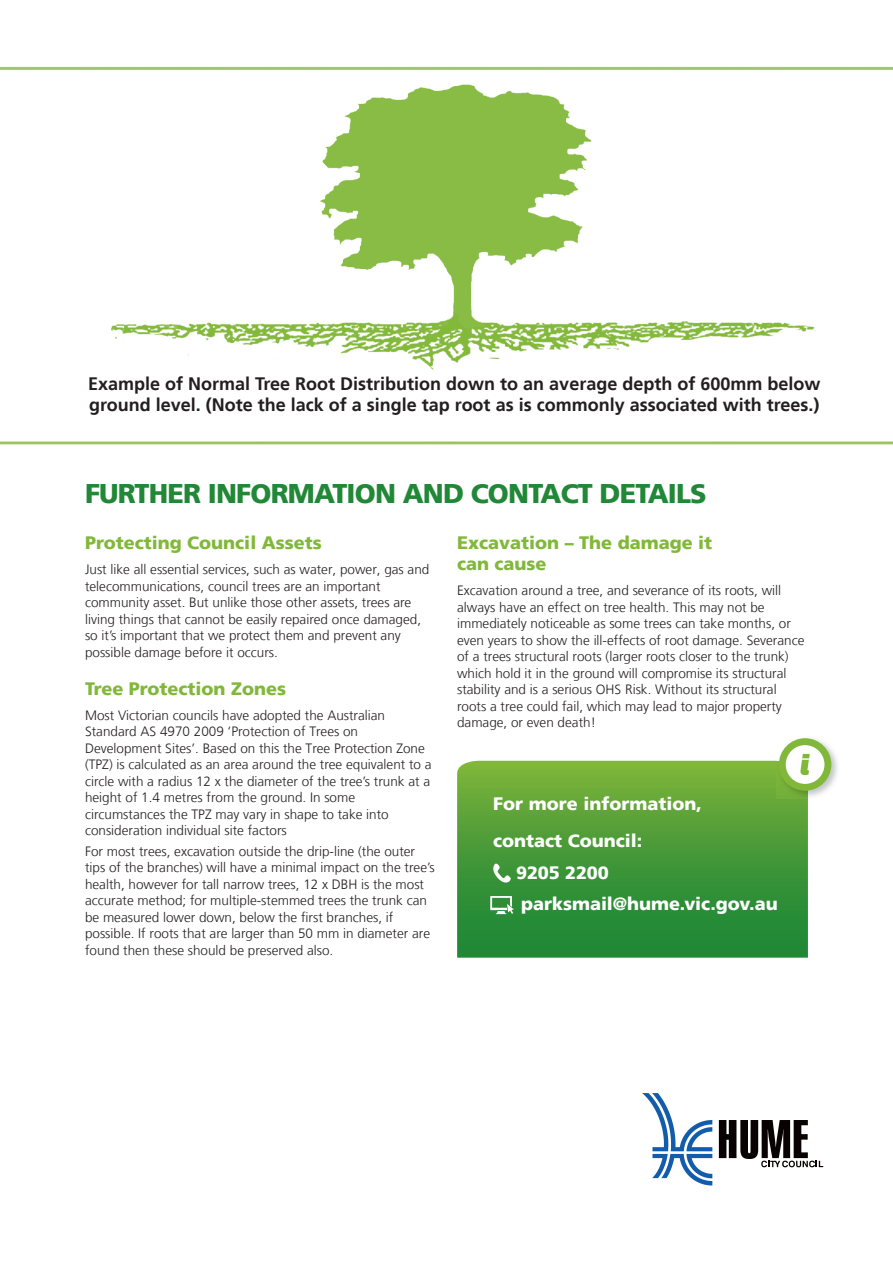
<style>
.page{position:relative;width:893px;height:1263px;background:#fff}
.page>*{position:absolute;margin:0;border:0;box-sizing:border-box;transform-origin:0 0}
.t1{font:900 27px "Frutiger LT";letter-spacing:-.03em;color:#208836}
.t2{font:700 18px/21px "Frutiger LT";color:#231f20}
.t3{font:900 18px/21px "Frutiger LT";color:#82b83a}
.t4{font:900 18px/37.2px "Frutiger LT";color:#fff}
.t5{font:300 13.5px/16.5px "Frutiger LT";color:#231f20}
</style>
<div class="page">
<svg style="left:457px;top:761px;width:351px;height:197px;background:#479a38"></svg>
<img style="left:0;top:66px;width:893px;height:379px">
<svg style="left:719px;top:1120px;width:104px;height:47px"></svg>
<svg style="left:642px;top:1093px;width:70px;height:92px"></svg>
<svg style="left:491px;top:862px;width:20px;height:23px"></svg>
<div style="left:72px;top:376px;width:764px;height:50px;background:#fff"></div>
<img style="left:808px;top:749px;width:30px;height:48px">
<img style="left:777px;top:761px;width:31px;height:38px">
<svg style="left:779px;top:738px;width:52px;height:53px"></svg>
<svg style="left:490px;top:896px;width:24px;height:18px"></svg>
<h2 class="t2" style="left:88px;top:373px;width:734px">Example of Normal Tree Root Distribution down to an average depth of 600mm below ground level. (Note the lack of a single tap root as is commonly associated with trees.)</h2>
<h1 class="t1" style="left:85px;top:477px;width:623px">FURTHER INFORMATION AND CONTACT DETAILS</h1>
<h2 class="t3" style="left:85px;top:532px;width:238px">Protecting Council Assets</h2>
<p class="t5" style="left:85px;top:561px;width:346px">Just like all essential services, such as water, power, gas and telecommunications, council trees are an important community asset. But unlike those other assets, trees are living things that cannot be easily repaired once damaged, so it’s important that we protect them and prevent any possible damage before it occurs.</p>
<h2 class="t3" style="left:85px;top:678px;width:203px">Tree Protection Zones</h2>
<p class="t5" style="left:85px;top:707px;width:348px">Most Victorian councils have adopted the Australian Standard AS 4970 2009 ‘Protection of Trees on Development Sites’. Based on this the Tree Protection Zone (TPZ) is calculated as an area around the tree equivalent to a circle with a radius 12 x the diameter of the tree’s trunk at a height of 1.4 metres from the ground. In some circumstances the TPZ may vary in shape to take into consideration individual site factors</p>
<p class="t5" style="left:85px;top:843px;width:351px">For most trees, excavation outside the drip-line (the outer tips of the branches) will have a minimal impact on the tree’s health, however for tall narrow trees, 12 x DBH is the most accurate method; for multiple-stemmed trees the trunk can be measured lower down, below the first branches, if possible. If roots that are larger than 50 mm in diameter are found then these should be preserved also.</p>
<h2 class="t3" style="left:457px;top:532px;width:257px">Excavation – The damage it can cause</h2>
<p class="t5" style="left:457px;top:582px;width:349px">Excavation around a tree, and severance of its roots, will always have an effect on tree health. This may not be immediately noticeable as some trees can take months, or even years to show the ill-effects of root damage. Severance of a trees structural roots (larger roots closer to the trunk) which hold it in the ground will compromise its structural stability and is a serious OHS Risk. Without its structural roots a tree could fail, which may lead to major property damage, or even death!</p>
<h2 class="t4" style="left:493px;top:785px;width:210px">For more information, contact Council:</h2>
<h2 class="t4" style="left:516px;top:856px;width:263px;line-height:31.8px">9205 2200 parksmail@hume.vic.gov.au</h2>
</div>
